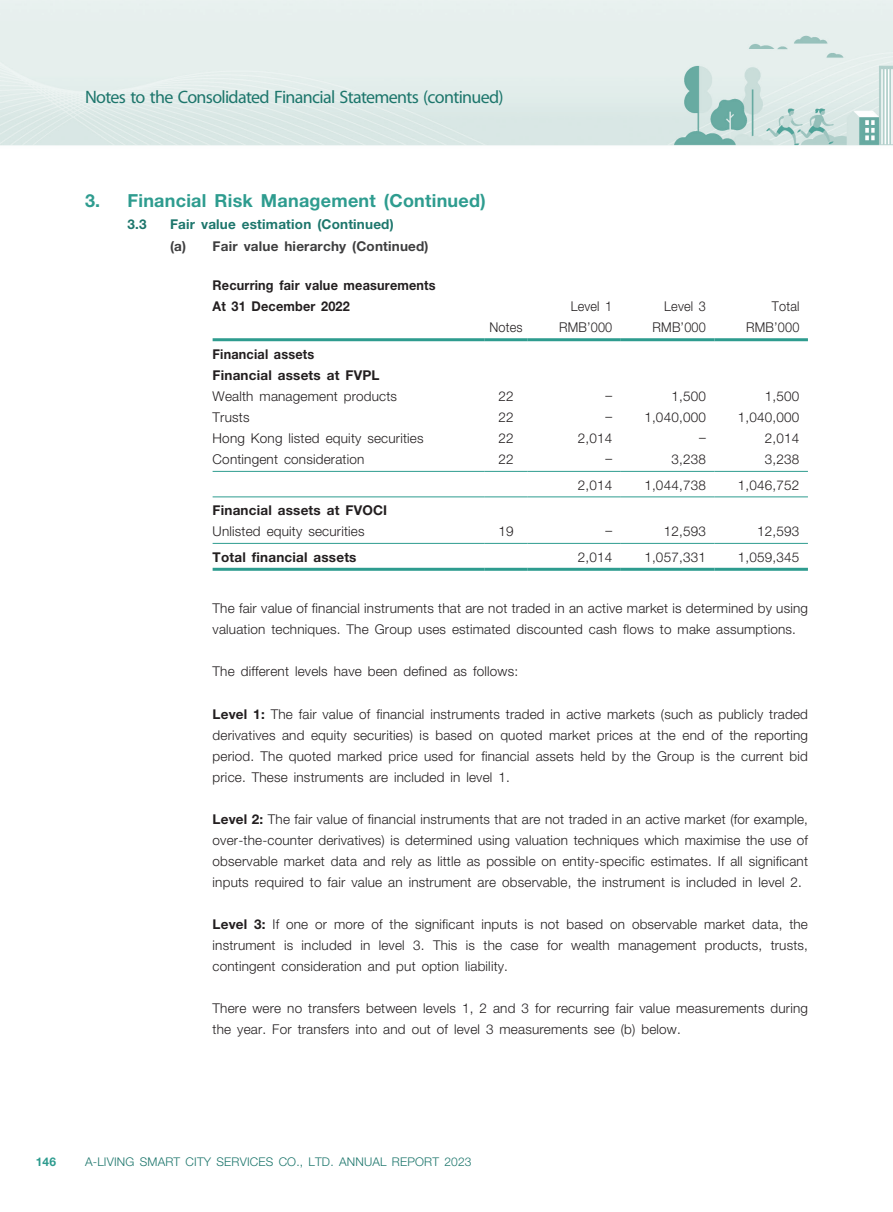
<style>
.page{position:relative;width:893px;height:1212px;background:#fff}
.page>*{position:absolute;margin:0;border:0;box-sizing:border-box;transform-origin:0 0}
.t1{font:18px "Myriad Pro";letter-spacing:-.04em;color:#1d766c}
.t2{font:700 18px "Helvetica Neue LT Std";letter-spacing:.015em;color:#2e9c8f}
.t3{font:300 13.5px/21px "Helvetica Neue LT Std";letter-spacing:.015em;color:#231f20;text-align:justify}
.t4{font:700 13.5px/21px "Helvetica Neue LT Std";letter-spacing:.015em;color:#231f20;scale:.94 1}
.t5{font:300 13.5px "Helvetica Neue LT Std";letter-spacing:.015em;color:#231f20;scale:.94 1}
.t6{font:700 13.5px "Helvetica Neue LT Std";letter-spacing:.015em;color:#231f20}
.t7{font:700 13.5px "Helvetica Neue LT Std";letter-spacing:.015em;color:#1d766c}
.t8{font:700 13.5px "Helvetica Neue LT Std";letter-spacing:.015em;color:#3e3e3f}
.t9{font:300 12px "Helvetica Neue LT Std";letter-spacing:.015em;color:#1d766c}
.t10{font:700 12px "Helvetica Neue LT Std";color:#2e9c8f}
.s1{font-weight:700}
</style>
<div class="page">
<img style="left:0;top:0;width:893px;height:571px">
<hr style="left:213px;top:338px;width:272px;height:3px;background:#2e9c8f">
<hr style="left:485px;top:338px;width:42px;height:3px;background:#2e9c8f">
<hr style="left:527px;top:338px;width:94px;height:3px;background:#2e9c8f">
<hr style="left:621px;top:338px;width:93px;height:3px;background:#2e9c8f">
<hr style="left:714px;top:338px;width:94px;height:3px;background:#2e9c8f">
<hr style="left:213px;top:471px;width:272px;height:1px;background:#2e9c8f">
<hr style="left:485px;top:471px;width:42px;height:1px;background:#2e9c8f">
<hr style="left:527px;top:471px;width:94px;height:1px;background:#2e9c8f">
<hr style="left:621px;top:471px;width:93px;height:1px;background:#2e9c8f">
<hr style="left:714px;top:471px;width:94px;height:1px;background:#2e9c8f">
<hr style="left:213px;top:496px;width:272px;height:1px;background:#2e9c8f">
<hr style="left:485px;top:496px;width:42px;height:1px;background:#2e9c8f">
<hr style="left:527px;top:496px;width:94px;height:1px;background:#2e9c8f">
<hr style="left:621px;top:496px;width:93px;height:1px;background:#2e9c8f">
<hr style="left:714px;top:496px;width:94px;height:1px;background:#2e9c8f">
<hr style="left:213px;top:543px;width:272px;height:1px;background:#2e9c8f">
<hr style="left:485px;top:543px;width:42px;height:1px;background:#2e9c8f">
<hr style="left:527px;top:543px;width:94px;height:1px;background:#2e9c8f">
<hr style="left:621px;top:543px;width:93px;height:1px;background:#2e9c8f">
<hr style="left:714px;top:543px;width:94px;height:1px;background:#2e9c8f">
<hr style="left:213px;top:568px;width:272px;height:3px;background:#2e9c8f">
<hr style="left:485px;top:568px;width:42px;height:3px;background:#2e9c8f">
<hr style="left:527px;top:568px;width:94px;height:3px;background:#2e9c8f">
<hr style="left:621px;top:568px;width:93px;height:3px;background:#2e9c8f">
<hr style="left:714px;top:568px;width:94px;height:3px;background:#2e9c8f">
<h1 class="t1" style="left:85px;top:86px;width:420px">Notes to the Consolidated Financial Statements (continued)</h1>
<h1 class="t2" style="left:85px;top:190px;width:402px">3. Financial Risk Management (Continued)</h1>
<p class="t7" style="left:128px;top:216px;width:21px">3.3</p>
<p class="t7" style="left:170px;top:216px;width:225px">Fair value estimation (Continued)</p>
<p class="t8" style="left:170px;top:238px;width:260px">(a) Fair value hierarchy (Continued)</p>
<p class="t4" style="left:213px;top:275px;width:239px">Recurring fair value measurements<br>At 31 December 2022</p>
<p class="t5" style="left:571px;top:298px;width:46px">Level 1</p>
<p class="t5" style="left:664px;top:298px;width:46px">Level 3</p>
<p class="t5" style="left:772px;top:298px;width:31px">Total</p>
<p class="t5" style="left:489px;top:319px;width:37px">Notes</p>
<p class="t5" style="left:559px;top:319px;width:58px">RMB’000</p>
<p class="t5" style="left:653px;top:319px;width:58px">RMB’000</p>
<p class="t5" style="left:746px;top:319px;width:58px">RMB’000</p>
<p class="t4" style="left:213px;top:344px;width:179px">Financial assets<br>Financial assets at FVPL</p>
<p class="t3" style="left:213px;top:386px;width:186px">Wealth management products</p>
<p class="t3" style="left:498px;top:386px;width:17px">22</p>
<p class="t3" style="left:606px;top:384px;width:8px">–</p>
<p class="t3" style="left:671px;top:386px;width:36px">1,500</p>
<p class="t3" style="left:765px;top:386px;width:36px">1,500</p>
<p class="t3" style="left:213px;top:407px;width:38px">Trusts</p>
<p class="t3" style="left:498px;top:407px;width:17px">22</p>
<p class="t3" style="left:606px;top:407px;width:102px">– 1,040,000</p>
<p class="t3" style="left:738px;top:407px;width:63px">1,040,000</p>
<p class="t3" style="left:213px;top:428px;width:213px">Hong Kong listed equity securities</p>
<p class="t3" style="left:498px;top:428px;width:17px">22</p>
<p class="t3" style="left:578px;top:428px;width:36px">2,014</p>
<p class="t3" style="left:699px;top:426px;width:8px">–</p>
<p class="t3" style="left:765px;top:428px;width:36px">2,014</p>
<p class="t3" style="left:213px;top:449px;width:153px">Contingent consideration</p>
<p class="t3" style="left:498px;top:449px;width:17px">22</p>
<p class="t3" style="left:606px;top:447px;width:8px">–</p>
<p class="t3" style="left:671px;top:449px;width:36px">3,238</p>
<p class="t3" style="left:765px;top:449px;width:36px">3,238</p>
<p class="t3" style="left:578px;top:474px;width:36px">2,014</p>
<p class="t3" style="left:644px;top:474px;width:63px">1,044,738</p>
<p class="t3" style="left:738px;top:474px;width:63px">1,046,752</p>
<p class="t6" style="left:213px;top:502px;width:176px">Financial assets at FVOCI</p>
<p class="t3" style="left:213px;top:521px;width:153px">Unlisted equity securities</p>
<p class="t3" style="left:498px;top:521px;width:17px">19</p>
<p class="t3" style="left:606px;top:519px;width:8px">–</p>
<p class="t3" style="left:664px;top:521px;width:44px">12,593</p>
<p class="t3" style="left:757px;top:521px;width:44px">12,593</p>
<p class="t6" style="left:213px;top:549px;width:145px">Total financial assets</p>
<p class="t3" style="left:578px;top:546px;width:36px">2,014</p>
<p class="t3" style="left:644px;top:546px;width:63px">1,057,331</p>
<p class="t3" style="left:738px;top:546px;width:63px">1,059,345</p>
<p class="t3" style="left:213px;top:597px;width:597px">The fair value of financial instruments that are not traded in an active market is determined by using valuation techniques. The Group uses estimated discounted cash flows to make assumptions.</p>
<p class="t3" style="left:213px;top:661px;width:307px">The different levels have been defined as follows:</p>
<p class="t3" style="left:213px;top:703px;width:597px"><span class="s1">Level 1:</span> The fair value of financial instruments traded in active markets (such as publicly traded derivatives and equity securities) is based on quoted market prices at the end of the reporting period. The quoted marked price used for financial assets held by the Group is the current bid price. These instruments are included in level 1.</p>
<p class="t3" style="left:213px;top:808px;width:597px"><span class="s1">Level 2:</span> The fair value of financial instruments that are not traded in an active market (for example, over-the-counter derivatives) is determined using valuation techniques which maximise the use of observable market data and rely as little as possible on entity-specific estimates. If all significant inputs required to fair value an instrument are observable, the instrument is included in level 2.</p>
<p class="t3" style="left:213px;top:913px;width:597px"><span class="s1">Level 3:</span> If one or more of the significant inputs is not based on observable market data, the instrument is included in level 3. This is the case for wealth management products, trusts, contingent consideration and put option liability.</p>
<p class="t3" style="left:213px;top:998px;width:597px">There were no transfers between levels 1, 2 and 3 for recurring fair value measurements during the year. For transfers into and out of level 3 measurements see (b) below.</p>
<p class="t10" style="left:36px;top:1154px;width:22px">146</p>
<p class="t9" style="left:85px;top:1154px;width:388px">A-LIVING SMART CITY SERVICES CO., LTD. ANNUAL REPORT 2023</p>
</div>
